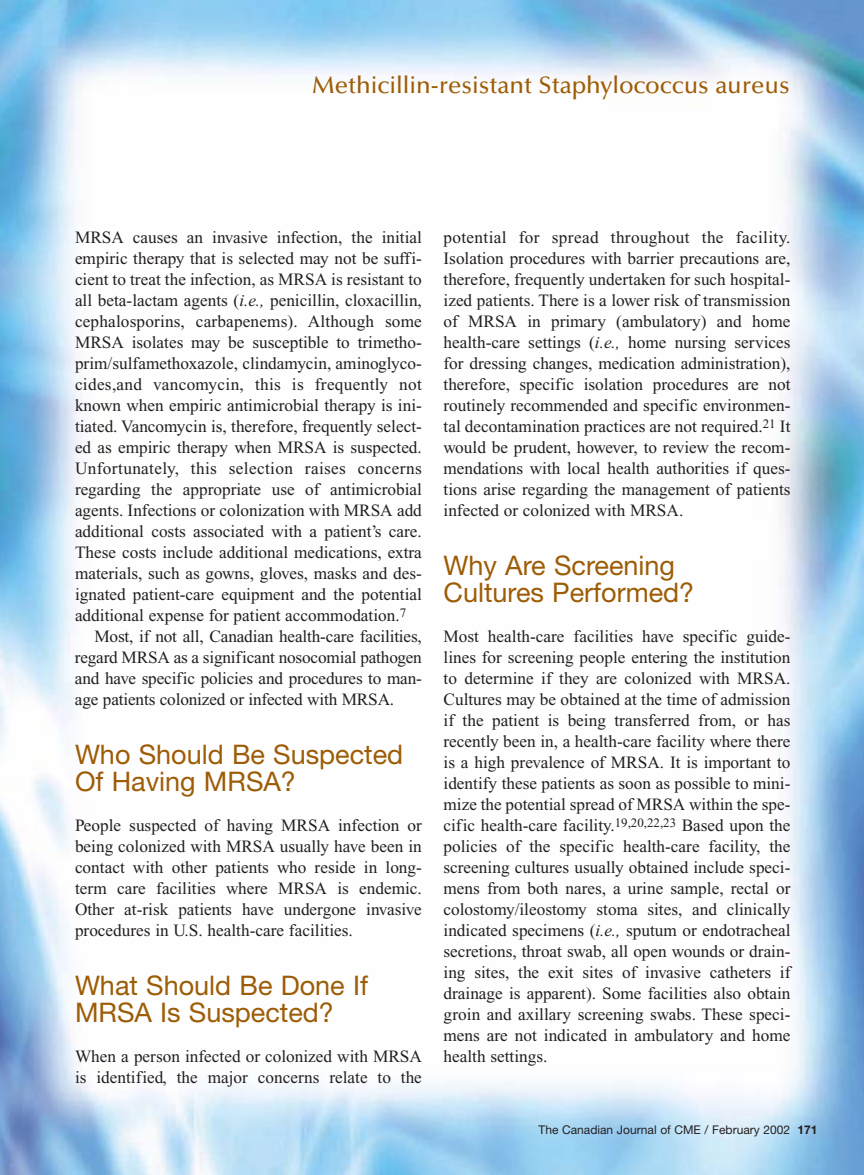
<style>
.page{position:relative;width:864px;height:1175px;background:#fff}
.page>*{position:absolute;margin:0;border:0;box-sizing:border-box;transform-origin:0 0}
.t1{font:27px/27px "Helvetica Neue";color:#9d5c06}
.t2{font:500 24px "Optima";letter-spacing:-.005em;color:#9d5c06}
.t3{font:17.25px/21px "Times New Roman";color:#231f20;text-align:justify}
.t4{font:17.25px "Times New Roman";letter-spacing:.02em;color:#231f20}
.t5{font:12px "Helvetica Neue";color:#231f20}
.s1{font-style:italic}
.s2{font-weight:700}
</style>
<div class="page">
<img style="left:0;top:0;width:864px;height:1174px">
<h2 class="t2" style="left:312px;top:75px;width:479px">Methicillin-resistant Staphylococcus aureus</h2>
<p class="t3" style="left:75px;top:228px;width:348px">MRSA causes an invasive infection, the initial</p>
<p class="t3" style="left:75px;top:249px;width:348px">empiric therapy that is selected may not be suffi-</p>
<p class="t3" style="left:75px;top:270px;width:348px">cient to treat the infection, as MRSA is resistant to</p>
<p class="t3" style="left:75px;top:291px;width:348px">all beta-lactam agents (<span class="s1">i.e.,</span> penicillin, cloxacillin,</p>
<p class="t3" style="left:75px;top:312px;width:348px">cephalosporins, carbapenems). Although some</p>
<p class="t3" style="left:75px;top:333px;width:348px">MRSA isolates may be susceptible to trimetho-</p>
<p class="t3" style="left:75px;top:354px;width:348px">prim/sulfamethoxazole, clindamycin, aminoglyco-</p>
<p class="t4" style="left:75px;top:378px;width:348px">cides,and vancomycin, this is frequently not</p>
<p class="t3" style="left:75px;top:396px;width:348px">known when empiric antimicrobial therapy is ini-</p>
<p class="t3" style="left:75px;top:417px;width:348px">tiated. Vancomycin is, therefore, frequently select-</p>
<p class="t3" style="left:75px;top:438px;width:348px">ed as empiric therapy when MRSA is suspected.</p>
<p class="t4" style="left:75px;top:462px;width:348px">Unfortunately, this selection raises concerns</p>
<p class="t3" style="left:75px;top:480px;width:348px">regarding the appropriate use of antimicrobial</p>
<p class="t3" style="left:75px;top:501px;width:348px">agents. Infections or colonization with MRSA add</p>
<p class="t3" style="left:75px;top:522px;width:348px">additional costs associated with a patient’s care.</p>
<p class="t3" style="left:75px;top:543px;width:348px">These costs include additional medications, extra</p>
<p class="t3" style="left:75px;top:564px;width:348px">materials, such as gowns, gloves, masks and des-</p>
<p class="t3" style="left:75px;top:585px;width:348px">ignated patient-care equipment and the potential</p>
<p class="t3" style="left:75px;top:606px;width:333px">additional expense for patient accommodation.<sup>7</sup></p>
<p class="t3" style="left:94px;top:627px;width:329px">Most, if not all, Canadian health-care facilities,</p>
<p class="t3" style="left:75px;top:648px;width:348px">regard MRSA as a significant nosocomial pathogen</p>
<p class="t3" style="left:75px;top:669px;width:348px">and have specific policies and procedures to man-</p>
<p class="t3" style="left:75px;top:690px;width:321px">age patients colonized or infected with MRSA.</p>
<h1 class="t1" style="left:75px;top:743px;width:330px">Who Should Be Suspected<br>Of Having MRSA?</h1>
<p class="t3" style="left:75px;top:816px;width:348px">People suspected of having MRSA infection or being colonized with MRSA usually have been in contact with other patients who reside in long&shy;term care facilities where MRSA is endemic.<br>Other at-risk patients have undergone invasive procedures in U.S. health-care facilities.</p>
<h1 class="t1" style="left:75px;top:974px;width:295px">What Should Be Done If<br>MRSA Is Suspected?</h1>
<p class="t3" style="left:75px;top:1047px;width:348px">When a person infected or colonized with MRSA is identified, the major concerns relate to the</p>
<p class="t3" style="left:444px;top:228px;width:348px">potential for spread throughout the facility.<br>Isolation procedures with barrier precautions are, therefore, frequently undertaken for such hospital&shy;ized patients. There is a lower risk of transmission of MRSA in primary (ambulatory) and home health-care settings (<span class="s1">i.e.,</span> home nursing services for dressing changes, medication administration), therefore, specific isolation procedures are not routinely recommended and specific environmen&shy;tal decontamination practices are not required.<sup>21</sup> It would be prudent, however, to review the recom&shy;mendations with local health authorities if ques&shy;tions arise regarding the management of patients infected or colonized with MRSA.</p>
<h1 class="t1" style="left:444px;top:554px;width:252px">Why Are Screening<br>Cultures Performed?</h1>
<p class="t3" style="left:444px;top:627px;width:348px">Most health-care facilities have specific guide&shy;lines for screening people entering the institution to determine if they are colonized with MRSA.<br>Cultures may be obtained at the time of admission if the patient is being transferred from, or has recently been in, a health-care facility where there is a high prevalence of MRSA. It is important to identify these patients as soon as possible to mini&shy;mize the potential spread of MRSA within the spe&shy;cific health-care facility.<sup>19,20,22,23</sup> Based upon the policies of the specific health-care facility, the screening cultures usually obtained include speci&shy;mens from both nares, a urine sample, rectal or colostomy/ileostomy stoma sites, and clinically indicated specimens (<span class="s1">i.e.,</span> sputum or endotracheal secretions, throat swab, all open wounds or drain&shy;ing sites, the exit sites of invasive catheters if drainage is apparent). Some facilities also obtain groin and axillary screening swabs. These speci&shy;mens are not indicated in ambulatory and home health settings.</p>
<p class="t5" style="left:539px;top:1125px;width:280px">The Canadian Journal of CME / February 2002 <span class="s2">171</span></p>
</div>
